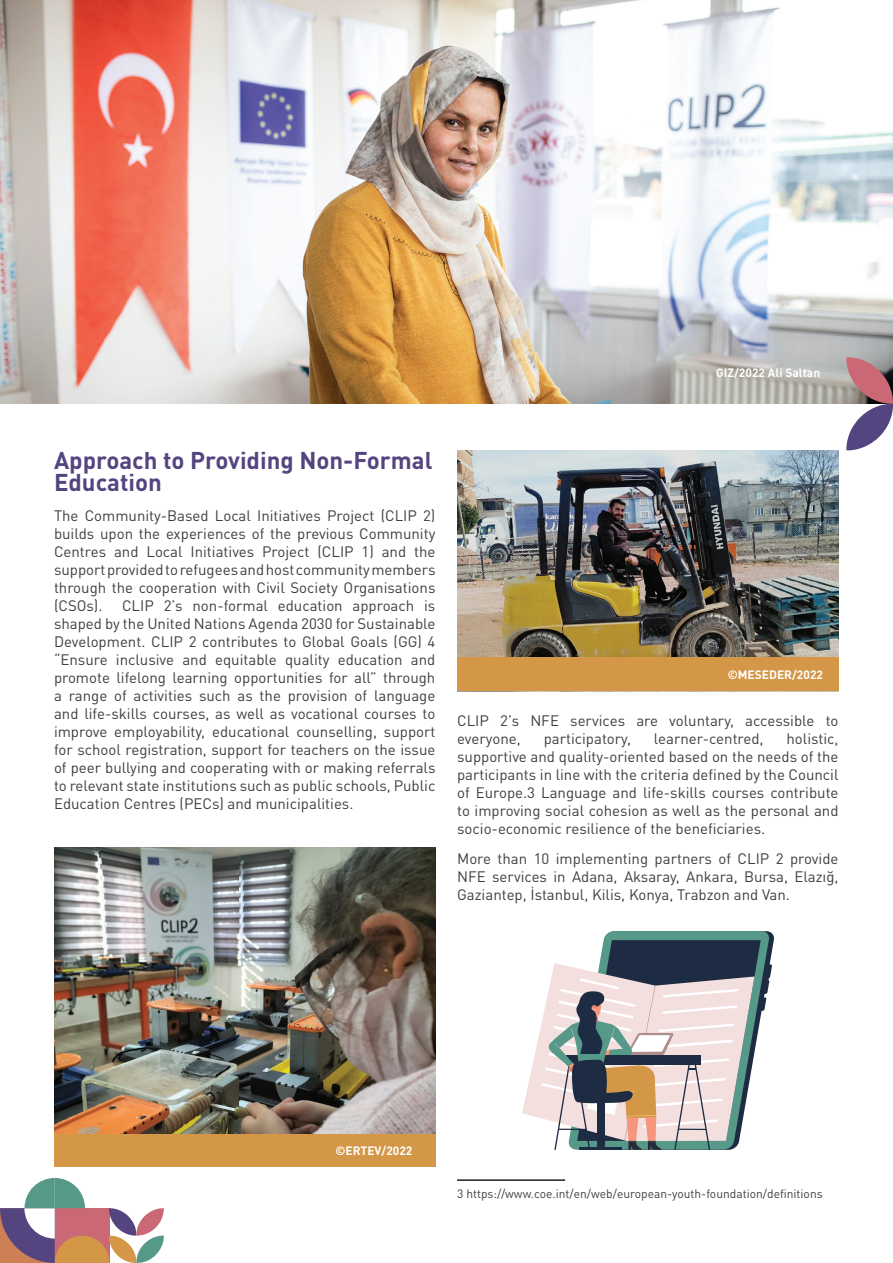
<style>
.page{position:relative;width:893px;height:1263px;background:#fff}
.page>*{position:absolute;margin:0;border:0;box-sizing:border-box;transform-origin:0 0}
.t1{font:700 24px/22.4px "DIN Pro";color:#544580}
.t2{font:15px/18px "DIN Pro";color:#3e3e3f;text-align:justify}
.t3{font:12px "DIN Pro";color:#3e3e3f}
.t4{font:700 12px "DIN Pro";color:#fff}
</style>
<div class="page">
<img style="left:0;top:0;width:893px;height:404px">
<svg style="left:846px;top:357px;width:47px;height:93px"></svg>
<svg style="left:0;top:1178px;width:164px;height:85px"></svg>
<hr style="left:457px;top:1179px;width:108px;height:2px;background:#231f20">
<img style="left:457px;top:450px;width:381px;height:207px">
<div style="left:457px;top:657px;width:382px;height:34px;background:#d49647"></div>
<div style="left:54px;top:1133px;width:381px;height:34px;background:#d49647"></div>
<img style="left:54px;top:848px;width:381px;height:285px">
<svg style="left:522px;top:931px;width:252px;height:219px"></svg>
<p class="t4" style="left:716px;top:364px;width:106px">GIZ/2022 Ali Saltan</p>
<h1 class="t1" style="left:54px;top:447px;width:380px">Approach to Providing Non-Formal<br>Education</h1>
<p class="t2" style="left:54px;top:506px;width:383px">The Community-Based Local Initiatives Project (CLIP 2) builds upon the experiences of the previous Community Centres and Local Initiatives Project (CLIP 1) and the support provided to refugees and host community members through the cooperation with Civil Society Organisations (CSOs).</p>
<p class="t2" style="left:54px;top:596px;width:383px;text-indent:68px">CLIP 2’s non-formal education approach is shaped by the United Nations Agenda 2030 for Sustainable Development. CLIP 2 contributes to Global Goals (GG) 4 “Ensure inclusive and equitable quality education and promote lifelong learning opportunities for all” through a range of activities such as the provision of language and life-skills courses, as well as vocational courses to improve employability, educational counselling, support for school registration, support for teachers on the issue of peer bullying and cooperating with or making referrals to relevant state institutions such as public schools, Public Education Centres (PECs) and municipalities.</p>
<p class="t4" style="left:728px;top:665px;width:97px">©MESEDER/2022</p>
<p class="t2" style="left:457px;top:710px;width:383px">CLIP 2’s NFE services are voluntary, accessible to everyone,</p>
<p class="t2" style="left:457px;top:728px;width:383px;text-indent:329px">holistic, supportive and quality-oriented based on the needs of the participants in line with the criteria defined by the Council of Europe.3 Language and life-skills courses contribute to improving social cohesion as well as the personal and socio-economic resilience of the beneficiaries.</p>
<p class="t2" style="left:457px;top:848px;width:383px">More than 10 implementing partners of CLIP 2 provide NFE services in Adana, Aksaray, Ankara, Bursa, Elazığ, Gaziantep, İstanbul, Kilis, Konya, Trabzon and Van.</p>
<p class="t2" style="left:544px;top:728px;width:89px">participatory,</p>
<p class="t2" style="left:654px;top:728px;width:111px">learner-centred,</p>
<p class="t4" style="left:336px;top:1141px;width:78px">©ERTEV/2022</p>
<p class="t3" style="left:457px;top:1185px;width:367px">3 https://www.coe.int/en/web/european-youth-foundation/definitions</p>
</div>
